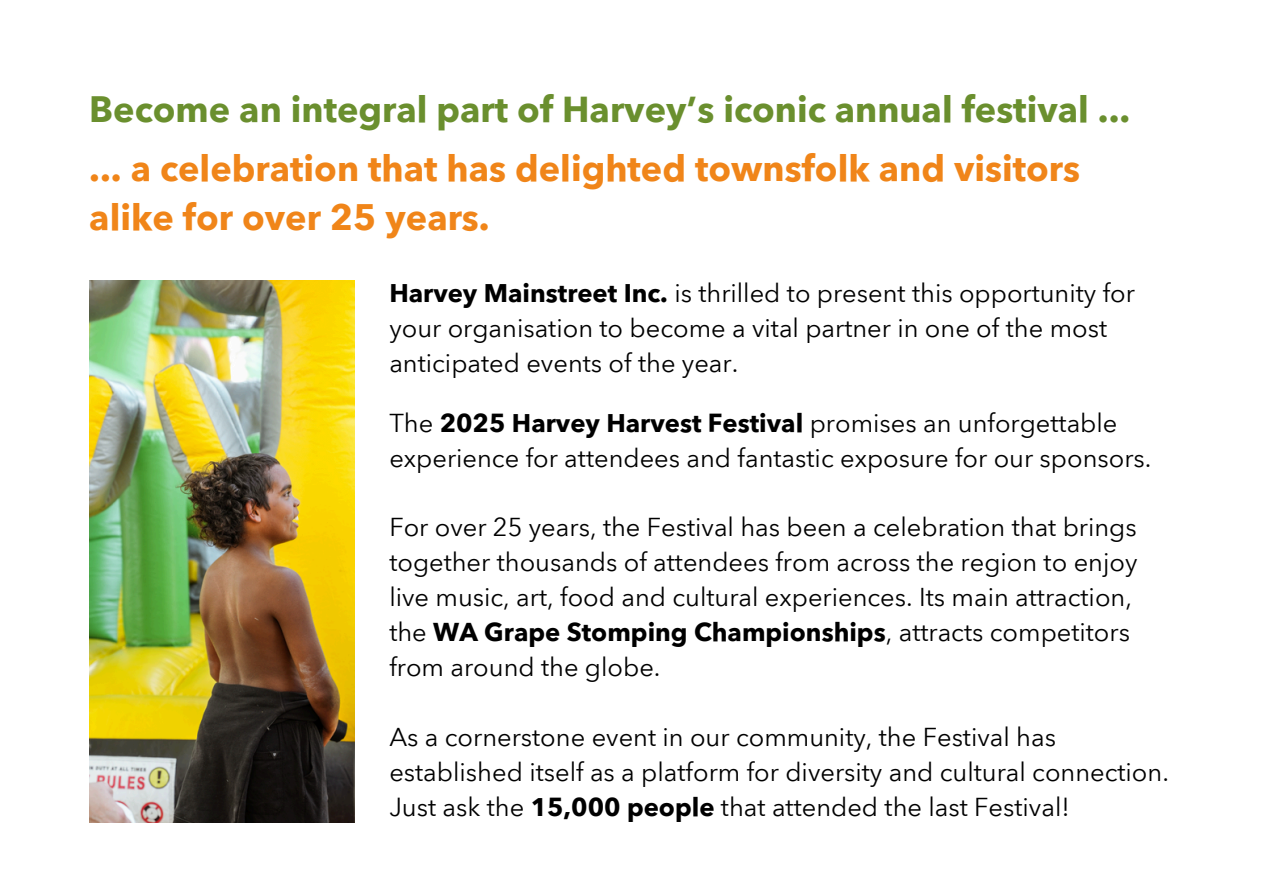
<style>
.page{position:relative;width:1263px;height:894px;background:#fff}
.page>*{position:absolute;margin:0;border:0;box-sizing:border-box;transform-origin:0 0}
.t1{font:700 36px/49.5px "Avenir Next Arabic";color:#f08519}
.t2{font:700 36px "Avenir Next Arabic";color:#6a8f2e}
.t3{font:25.5px/34.8px "Avenir Next Arabic";color:#000}
.s1{font-weight:700}
</style>
<div class="page">
<img style="left:89px;top:280px;width:266px;height:542px">
<p class="t2" style="left:89px;top:88px;width:1042px">Become an integral part of Harvey’s iconic annual festival ...</p>
<p class="t1" style="left:89px;top:144px;width:992px">... a celebration that has delighted townsfolk and visitors alike for over 25 years.</p>
<h1 class="t3" style="left:389px;top:276px;width:747px"><span class="s1">Harvey Mainstreet Inc.</span> is thrilled to present this opportunity for your organisation to become a vital partner in one of the most anticipated events of the year.</h1>
<h1 class="t3" style="left:389px;top:405px;width:764px">The <span class="s1">2025 Harvey Harvest Festival</span> promises an unforgettable experience for attendees and fantastic exposure for our sponsors.</h1>
<p class="t3" style="left:389px;top:510px;width:750px">For over 25 years, the Festival has been a celebration that brings together thousands of attendees from across the region to enjoy live music, art, food and cultural experiences. Its main attraction, the <span class="s1">WA Grape Stomping Championships</span>, attracts competitors from around the globe.</p>
<p class="t3" style="left:389px;top:719px;width:781px">As a cornerstone event in our community, the Festival has established itself as a platform for diversity and cultural connection.<br>Just ask the <span class="s1">15,000 people</span> that attended the last Festival!</p>
</div>
